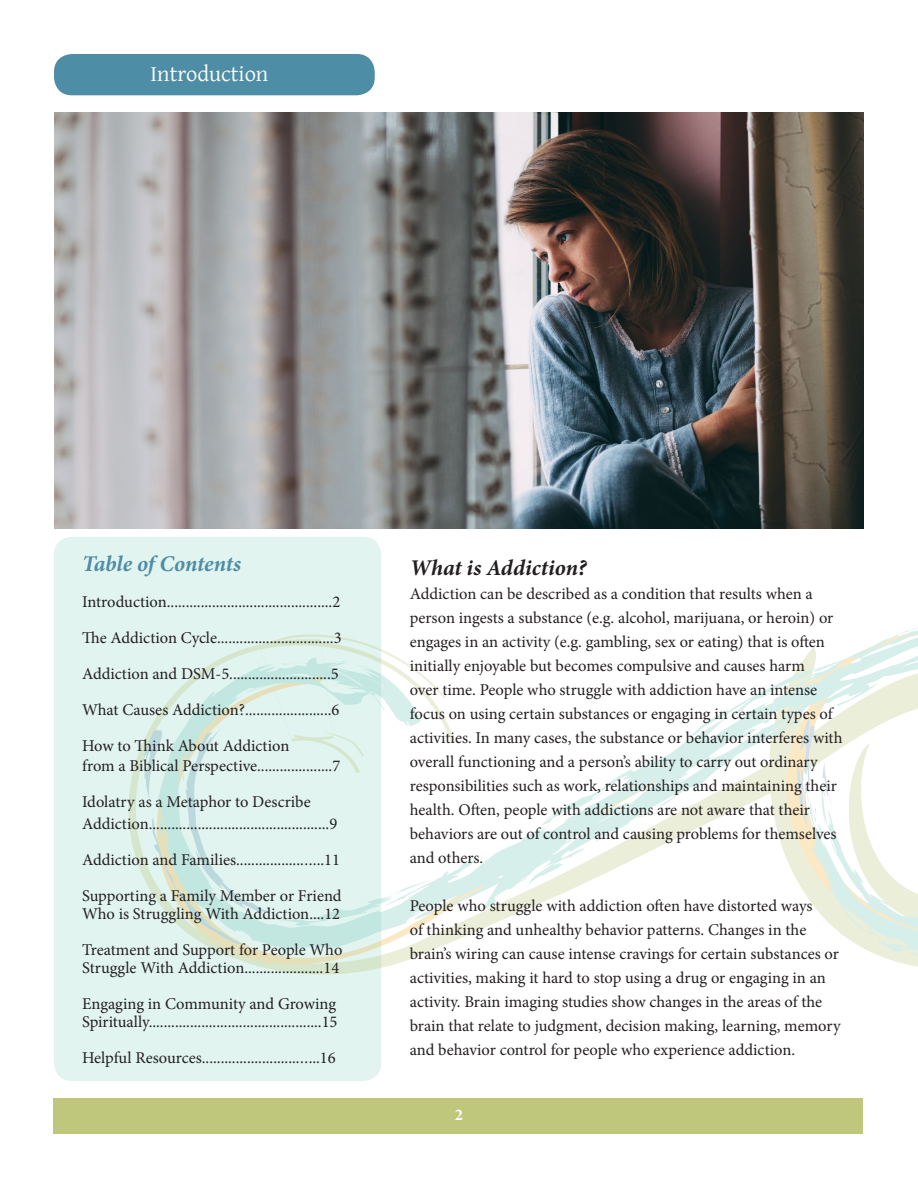
<style>
.page{position:relative;width:918px;height:1188px;background:#fff}
.page>*{position:absolute;margin:0;border:0;box-sizing:border-box;transform-origin:0 0}
.t1{font:italic 700 22.5px "Minion Pro";color:#231f20}
.t2{font:italic 700 22.5px "Minion Pro";letter-spacing:-.005em;color:#4e8da6}
.t3{font:22.5px "Gentium";color:#fff}
.t4{font:16.5px/24px "Minion Pro";color:#231f20}
.t5{font:700 16.5px "Minion Pro";color:#fff}
</style>
<div class="page">
<div style="left:54px;top:54px;width:321px;height:41px;background:#4e8da6;border-radius:18px"></div>
<img style="left:54px;top:113px;width:810px;height:415px">
<div style="left:54px;top:1098px;width:809px;height:36px;background:#bfc77d"></div>
<div style="left:54px;top:537px;width:327px;height:544px;background:#e1f4f0;border-radius:18px"></div>
<svg style="left:158px;top:627px;width:760px;height:341px"></svg>
<svg style="left:797px;top:717px;width:19px;height:112px"></svg>
<svg style="left:823px;top:762px;width:8px;height:42px"></svg>
<svg style="left:642px;top:758px;width:10px;height:7px"></svg>
<svg style="left:603px;top:784px;width:12px;height:6px"></svg>
<svg style="left:545px;top:814px;width:14px;height:8px"></svg>
<svg style="left:637px;top:809px;width:16px;height:9px"></svg>
<svg style="left:144px;top:726px;width:126px;height:219px"></svg>
<p class="t3" style="left:151px;top:57px;width:119px">Introduction</p>
<p class="t2" style="left:82px;top:548px;width:160px">Table of Contents</p>
<p class="t4" style="left:82px;top:590px;width:260px">Introduction............................................2</p>
<p class="t4" style="left:82px;top:626px;width:261px">The Addiction Cycle...............................3</p>
<p class="t4" style="left:82px;top:662px;width:258px">Addiction and DSM-5...........................5</p>
<p class="t4" style="left:82px;top:698px;width:259px">What Causes Addiction?.......................6</p>
<p class="t4" style="left:82px;top:736px;width:260px;line-height:19.5px">How to Think About Addiction<br>from a Biblical Perspective....................7</p>
<p class="t4" style="left:82px;top:790px;width:257px;line-height:22.5px">Idolatry as a Metaphor to Describe<br>Addiction................................................9</p>
<p class="t4" style="left:82px;top:848px;width:259px">Addiction and Families.......................11</p>
<p class="t4" style="left:82px;top:884px;width:261px">Supporting a Family Member or Friend</p>
<p class="t4" style="left:82px;top:902px;width:260px">Who is Struggling With Addiction....12</p>
<p class="t4" style="left:82px;top:938px;width:262px">Treatment and Support for People Who</p>
<p class="t4" style="left:82px;top:956px;width:259px">Struggle With Addiction.....................14</p>
<p class="t4" style="left:82px;top:995px;width:257px;line-height:18px">Engaging in Community and Growing<br>Spiritually..............................................15</p>
<p class="t4" style="left:82px;top:1046px;width:255px">Helpful Resources...............................16</p>
<p class="t1" style="left:410px;top:552px;width:178px">What is Addiction?</p>
<p class="t4" style="left:410px;top:582px;width:434px">Addiction can be described as a condition that results when a person ingests a substance (e.g. alcohol, marijuana, or heroin) or engages in an activity (e.g. gambling, sex or eating) that is often initially enjoyable but becomes compulsive and causes harm<br>over time. People who struggle with addiction have an intense focus on using certain substances or engaging in certain types of activities. In many cases, the substance or behavior interferes with overall functioning and a person’s ability to carry out ordinary responsibilities such as work, relationships and maintaining their health. Often, people with addictions are not aware that their behaviors are out of control and causing problems for themselves and others.</p>
<p class="t4" style="left:410px;top:894px;width:432px">People who struggle with addiction often have distorted ways<br>of thinking and unhealthy behavior patterns. Changes in the brain’s wiring can cause intense cravings for certain substances or activities, making it hard to stop using a drug or engaging in an activity. Brain imaging studies show changes in the areas of the brain that relate to judgment, decision making, learning, memory and behavior control for people who experience addiction.</p>
<p class="t5" style="left:455px;top:1103px;width:10px">2</p>
</div>
